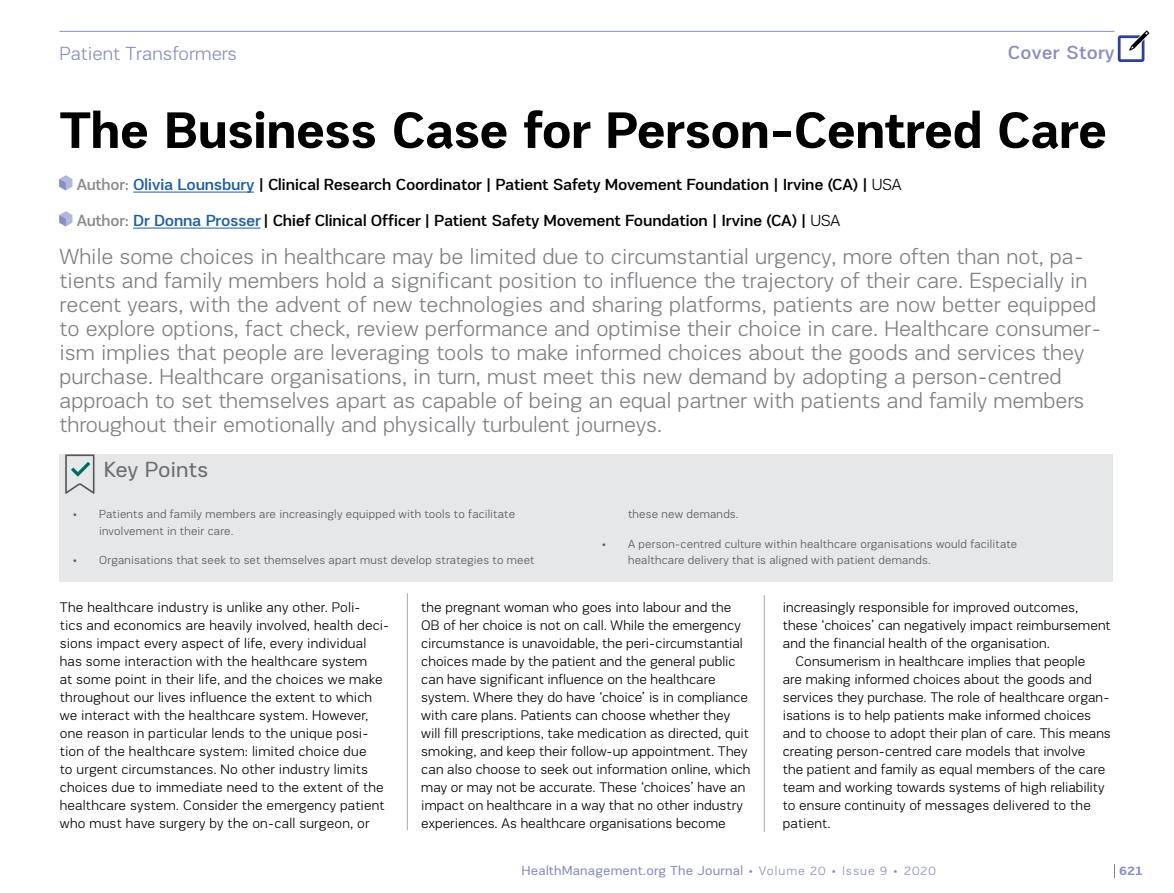
<style>
.page{position:relative;width:1174px;height:893px;background:#fff}
.page>*{position:absolute;margin:0;border:0;box-sizing:border-box;transform-origin:0 0}
.t1{font:700 52.5px "PRC Fidelity";letter-spacing:-.02em;color:#000}
.t2{font:300 22.5px/24px "PRC Fidelity";color:#7e8083}
.t3{font:22.5px "PRC Fidelity";letter-spacing:-.005em;color:#6d6e71}
.t4{font:300 19.5px "PRC Fidelity";color:#898ebe}
.t5{font:500 19.5px "PRC Fidelity";letter-spacing:.01em;color:#898ebe}
.t6{font:500 16.5px/36px "PRC Fidelity";letter-spacing:-.02em;color:#000}
.t7{font:300 14.25px/18px "PRC Fidelity";letter-spacing:.005em;color:#000}
.t8{font:13.5px "PRC Fidelity";letter-spacing:.01em;color:#898ebe}
.t9{font:700 12.75px "PRC Fidelity";color:#898ebe}
.t10{font:300 12px/16.5px "PRC Fidelity";letter-spacing:.02em;color:#565659}
.s1{color:#888a8c}
.s2{color:#215e9e}
.s3{font-weight:300}
.s4{font-weight:300;font-size:12.75px}
</style>
<div class="page">
<svg style="left:1117px;top:30px;width:32px;height:32px"></svg>
<hr style="left:60px;top:31px;width:1054px;height:1px;background:#898ebe">
<svg style="left:1114px;top:864px;width:1px;height:14px"></svg>
<hr style="left:133px;top:192px;width:121px;height:1px;background:#215e9e">
<hr style="left:133px;top:228px;width:127px;height:1px;background:#215e9e">
<svg style="left:59px;top:175px;width:13px;height:15px"></svg>
<svg style="left:59px;top:211px;width:13px;height:15px"></svg>
<hr style="left:764px;top:595px;width:1px;height:237px;background:#a7a9ac">
<hr style="left:407px;top:593px;width:1px;height:237px;background:#a7a9ac">
<div style="left:60px;top:454px;width:1053px;height:128px;background:#e6e7e8"></div>
<svg style="left:65px;top:454px;width:29px;height:40px"></svg>
<h3 class="t4" style="left:60px;top:43px;width:179px">Patient Transformers</h3>
<h3 class="t5" style="left:1007px;top:41px;width:108px">Cover Story</h3>
<h1 class="t1" style="left:60px;top:100px;width:1049px">The Business Case for Person-Centred Care</h1>
<p class="t6" style="left:77px;top:167px;width:826px"><span class="s1">Author:</span> <span class="s2">Olivia Lounsbury</span> | Clinical Research Coordinator | Patient Safety Movement Foundation | Irvine (CA) | <span class="s3">USA<br></span><span class="s1">Author:</span> <span class="s2">Dr Donna Prosser</span> | Chief Clinical Officer | Patient Safety Movement Foundation | Irvine (CA) | <span class="s3">USA</span></p>
<p class="t2" style="left:60px;top:245px;width:1043px">While some choices in healthcare may be limited due to circumstantial urgency, more often than not, pa&shy;tients and family members hold a significant position to influence the trajectory of their care. Especially in recent years, with the advent of new technologies and sharing platforms, patients are now better equipped to explore options, fact check, review performance and optimise their choice in care. Healthcare consumer&shy;ism implies that people are leveraging tools to make informed choices about the goods and services they purchase. Healthcare organisations, in turn, must meet this new demand by adopting a person-centred approach to set themselves apart as capable of being an equal partner with patients and family members throughout their emotionally and physically turbulent journeys.</p>
<h2 class="t3" style="left:104px;top:457px;width:106px">Key Points</h2>
<p class="t10" style="left:99px;top:506px;width:417px;text-indent:-27px">• Patients and family members are increasingly equipped with tools to facilitate involvement in their care.</p>
<p class="t10" style="left:72px;top:552px;width:464px">• Organisations that seek to set themselves apart must develop strategies to meet</p>
<p class="t10" style="left:628px;top:506px;width:112px">these new demands.</p>
<p class="t10" style="left:628px;top:535px;width:390px;text-indent:-27px">• A person-centred culture within healthcare organisations would facilitate healthcare delivery that is aligned with patient demands.</p>
<p class="t7" style="left:60px;top:598px;width:331px">The healthcare industry is unlike any other. Poli-<br>tics and economics are heavily involved, health deci&shy;sions impact every aspect of life, every individual has some interaction with the healthcare system<br>at some point in their life, and the choices we make throughout our lives influence the extent to which we interact with the healthcare system. However, one reason in particular lends to the unique posi&shy;tion of the healthcare system: limited choice due<br>to urgent circumstances. No other industry limits choices due to immediate need to the extent of the healthcare system. Consider the emergency patient who must have surgery by the on-call surgeon, or</p>
<p class="t7" style="left:421px;top:598px;width:330px">the pregnant woman who goes into labour and the OB of her choice is not on call. While the emergency circumstance is unavoidable, the peri-circumstantial choices made by the patient and the general public can have significant influence on the healthcare system. Where they do have ‘choice’ is in compliance with care plans. Patients can choose whether they will fill prescriptions, take medication as directed, quit smoking, and keep their follow-up appointment. They can also choose to seek out information online, which may or may not be accurate. These ‘choices’ have an impact on healthcare in a way that no other industry experiences. As healthcare organisations become</p>
<p class="t7" style="left:783px;top:598px;width:297px">increasingly responsible for improved outcomes,</p>
<p class="t7" style="left:783px;top:616px;width:329px">these ‘choices’ can negatively impact reimbursement</p>
<p class="t7" style="left:783px;top:634px;width:269px">and the financial health of the organisation.</p>
<p class="t7" style="left:795px;top:652px;width:291px">Consumerism in healthcare implies that people</p>
<p class="t7" style="left:783px;top:670px;width:310px">are making informed choices about the goods and</p>
<p class="t7" style="left:783px;top:688px;width:328px">services they purchase. The role of healthcare organ-</p>
<p class="t7" style="left:783px;top:706px;width:310px">isations is to help patients make informed choices</p>
<p class="t7" style="left:783px;top:724px;width:329px">and to choose to adopt their plan of care. This means</p>
<p class="t7" style="left:783px;top:742px;width:304px">creating person-centred care models that involve</p>
<p class="t7" style="left:783px;top:760px;width:324px">the patient and family as equal members of the care</p>
<p class="t7" style="left:783px;top:778px;width:323px">team and working towards systems of high reliability</p>
<p class="t7" style="left:783px;top:796px;width:309px">to ensure continuity of messages delivered to the</p>
<p class="t7" style="left:783px;top:814px;width:49px">patient.</p>
<p class="t8" style="left:521px;top:863px;width:416px">HealthManagement.org The Journal <span class="s4">• Volume 20 • Issue 9 • 2020</span></p>
<p class="t9" style="left:1119px;top:863px;width:25px">621</p>
</div>
